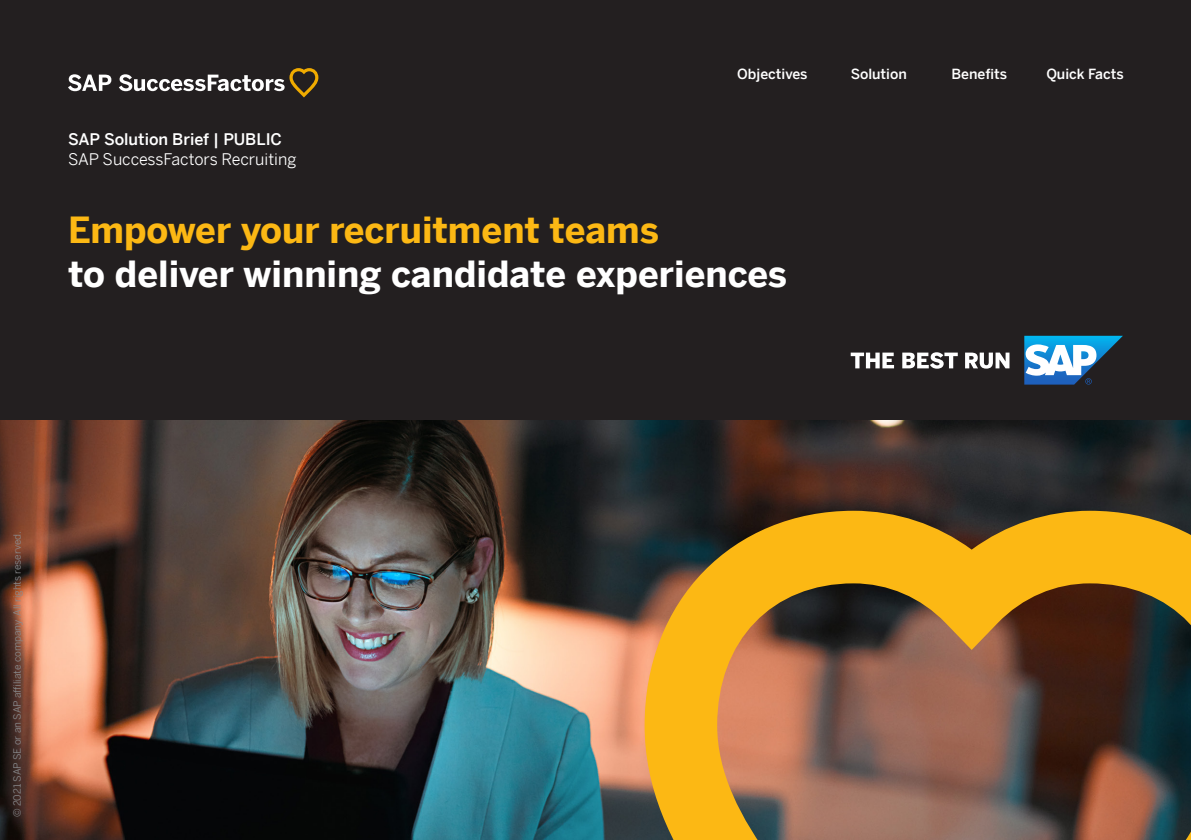
<style>
.page{position:relative;width:1191px;height:840px;background:#fff}
.page>*{position:absolute;margin:0;border:0;box-sizing:border-box;transform-origin:0 0}
.SB_00_Title_headline{font:700 36px/44px "Benton Sans";color:#fff}
.SB_000_Descriptor{font:16px "Benton Sans";color:#fff}
.SB_000_Descriptor-2{font:500 16px "Benton Sans";color:#fff}
.SB_00_Main_navigatio{font:500 14px "Benton Sans";color:#fff}
._100{font:10px "Benton Sans";color:#8a8c8f}
.s1{color:#fcb814}
</style>
<div class="page">
<img style="left:0;top:420px;width:1191px;height:419px">
<div style="left:0;top:0;width:1191px;height:420px;background:#231f20"></div>
<svg style="left:850px;top:352px;width:159px;height:16px"></svg>
<svg style="left:1024px;top:335px;width:99px;height:49px"></svg>
<svg style="left:644px;top:510px;width:547px;height:329px;background:#966d33"></svg>
<svg style="left:68px;top:68px;width:250px;height:29px"></svg>
<p class="SB_000_Descriptor-2" style="left:68px;top:125px;width:216px">SAP Solution Brief | PUBLIC</p>
<p class="SB_000_Descriptor" style="left:68px;top:145px;width:230px">SAP SuccessFactors Recruiting</p>
<p class="SB_00_Main_navigatio" style="left:737px;top:62px;width:72px">Objectives</p>
<p class="SB_00_Main_navigatio" style="left:850px;top:62px;width:58px">Solution</p>
<p class="SB_00_Main_navigatio" style="left:951px;top:62px;width:57px">Benefits</p>
<p class="SB_00_Main_navigatio" style="left:1046px;top:62px;width:79px">Quick Facts</p>
<p class="SB_00_Title_headline" style="left:68px;top:204px;width:720px"><span class="s1">Empower your recruitment teams<br></span>to deliver winning candidate experiences</p>
<p class="_100" style="left:9px;top:816px;width:287px;rotate:-90deg">© 2021 SAP SE or an SAP affiliate company. All rights reserved.</p>
</div>
